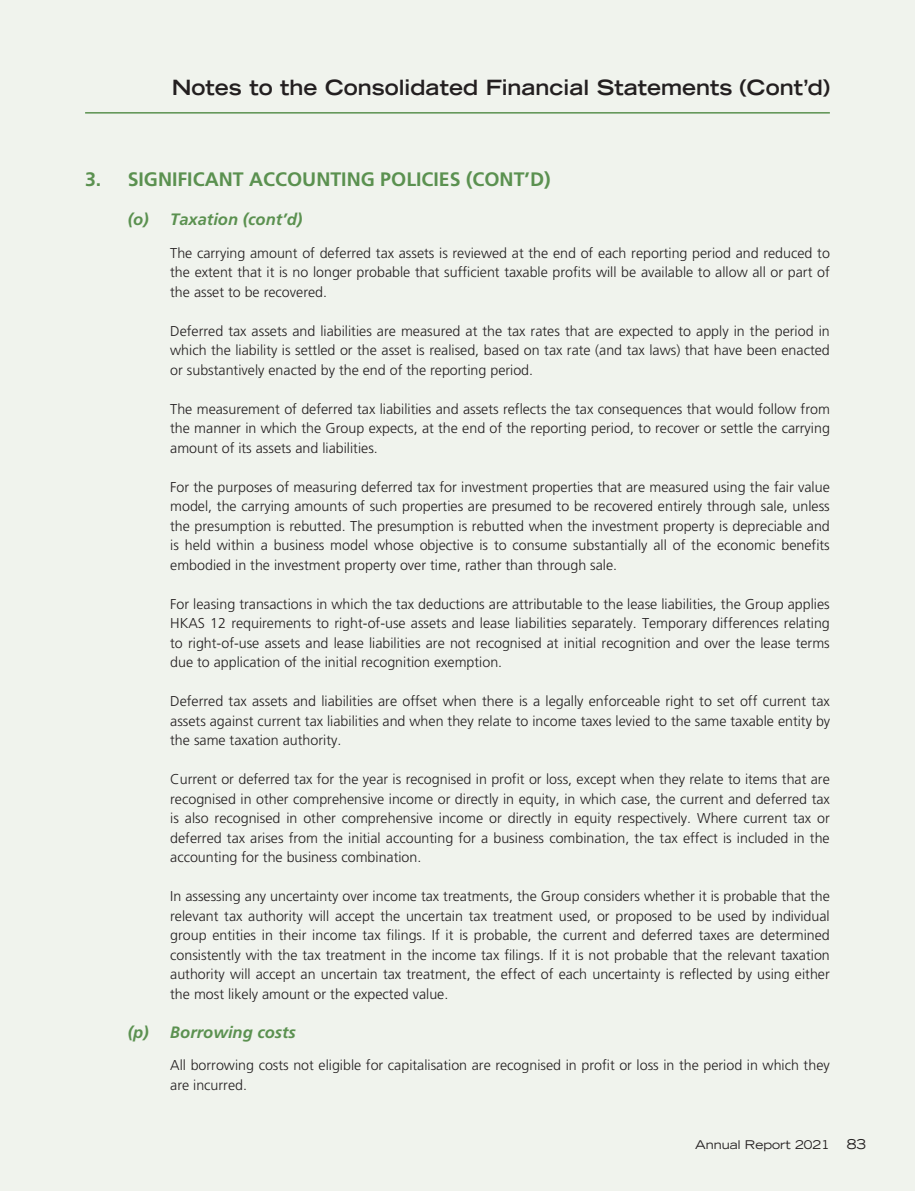
<style>
.page{position:relative;width:915px;height:1191px;background:#fff}
.page>*{position:absolute;margin:0;border:0;box-sizing:border-box;transform-origin:0 0}
.t1{font:700 expanded 21px "Trade Gothic LT Std";color:#231f20}
.t2{font:700 19.5px "Frutiger LT Std";color:#5b9150}
.t3{font:italic 700 16.5px "Frutiger LT Std";color:#5b9150}
.t4{font:300 14.25px/19.5px "Frutiger LT Std";color:#231f20;text-align:justify}
.t5{font:expanded 13.5px "Trade Gothic LT Std";color:#231f20}
.t6{font:expanded 12px "Trade Gothic LT Std";color:#231f20}
</style>
<div class="page">
<div style="left:0;top:0;width:914px;height:1191px;background:#f0f3ed"></div>
<hr style="left:85px;top:112px;width:744px;height:2px;background:#5b9150">
<h1 class="t1" style="left:172px;top:74px;width:659px">Notes to the Consolidated Financial Statements (Cont’d)</h1>
<h2 class="t2" style="left:85px;top:168px;width:467px">3. SIGNIFICANT ACCOUNTING POLICIES (CONT’D)</h2>
<p class="t3" style="left:128px;top:210px;width:176px">(o) Taxation (cont’d)</p>
<p class="t4" style="left:170px;top:243px;width:661px">The carrying amount of deferred tax assets is reviewed at the end of each reporting period and reduced to the extent that it is no longer probable that sufficient taxable profits will be available to allow all or part of the asset to be recovered.</p>
<p class="t4" style="left:170px;top:321px;width:660px">Deferred tax assets and liabilities are measured at the tax rates that are expected to apply in the period in which the liability is settled or the asset is realised, based on tax rate (and tax laws) that have been enacted or substantively enacted by the end of the reporting period.</p>
<p class="t4" style="left:170px;top:399px;width:661px">The measurement of deferred tax liabilities and assets reflects the tax consequences that would follow from the manner in which the Group expects, at the end of the reporting period, to recover or settle the carrying amount of its assets and liabilities.</p>
<p class="t4" style="left:170px;top:477px;width:661px">For the purposes of measuring deferred tax for investment properties that are measured using the fair value model, the carrying amounts of such properties are presumed to be recovered entirely through sale, unless the presumption is rebutted. The presumption is rebutted when the investment property is depreciable and is held within a business model whose objective is to consume substantially all of the economic benefits embodied in the investment property over time, rather than through sale.</p>
<p class="t4" style="left:170px;top:594px;width:661px">For leasing transactions in which the tax deductions are attributable to the lease liabilities, the Group applies HKAS 12 requirements to right-of-use assets and lease liabilities separately. Temporary differences relating to right-of-use assets and lease liabilities are not recognised at initial recognition and over the lease terms due to application of the initial recognition exemption.</p>
<p class="t4" style="left:170px;top:691px;width:661px">Deferred tax assets and liabilities are offset when there is a legally enforceable right to set off current tax assets against current tax liabilities and when they relate to income taxes levied to the same taxable entity by the same taxation authority.</p>
<p class="t4" style="left:170px;top:769px;width:661px">Current or deferred tax for the year is recognised in profit or loss, except when they relate to items that are recognised in other comprehensive income or directly in equity, in which case, the current and deferred tax is also recognised in other comprehensive income or directly in equity respectively. Where current tax or deferred tax arises from the initial accounting for a business combination, the tax effect is included in the accounting for the business combination.</p>
<p class="t4" style="left:170px;top:886px;width:661px">In assessing any uncertainty over income tax treatments, the Group considers whether it is probable that the relevant tax authority will accept the uncertain tax treatment used, or proposed to be used by individual group entities in their income tax filings. If it is probable, the current and deferred taxes are determined consistently with the tax treatment in the income tax filings. If it is not probable that the relevant taxation authority will accept an uncertain tax treatment, the effect of each uncertainty is reflected by using either the most likely amount or the expected value.</p>
<p class="t3" style="left:128px;top:1022px;width:170px">(p) Borrowing costs</p>
<p class="t4" style="left:170px;top:1055px;width:660px">All borrowing costs not eligible for capitalisation are recognised in profit or loss in the period in which they are incurred.</p>
<p class="t6" style="left:694px;top:1136px;width:136px">Annual Report 2021</p>
<p class="t5" style="left:846px;top:1135px;width:21px">83</p>
</div>
